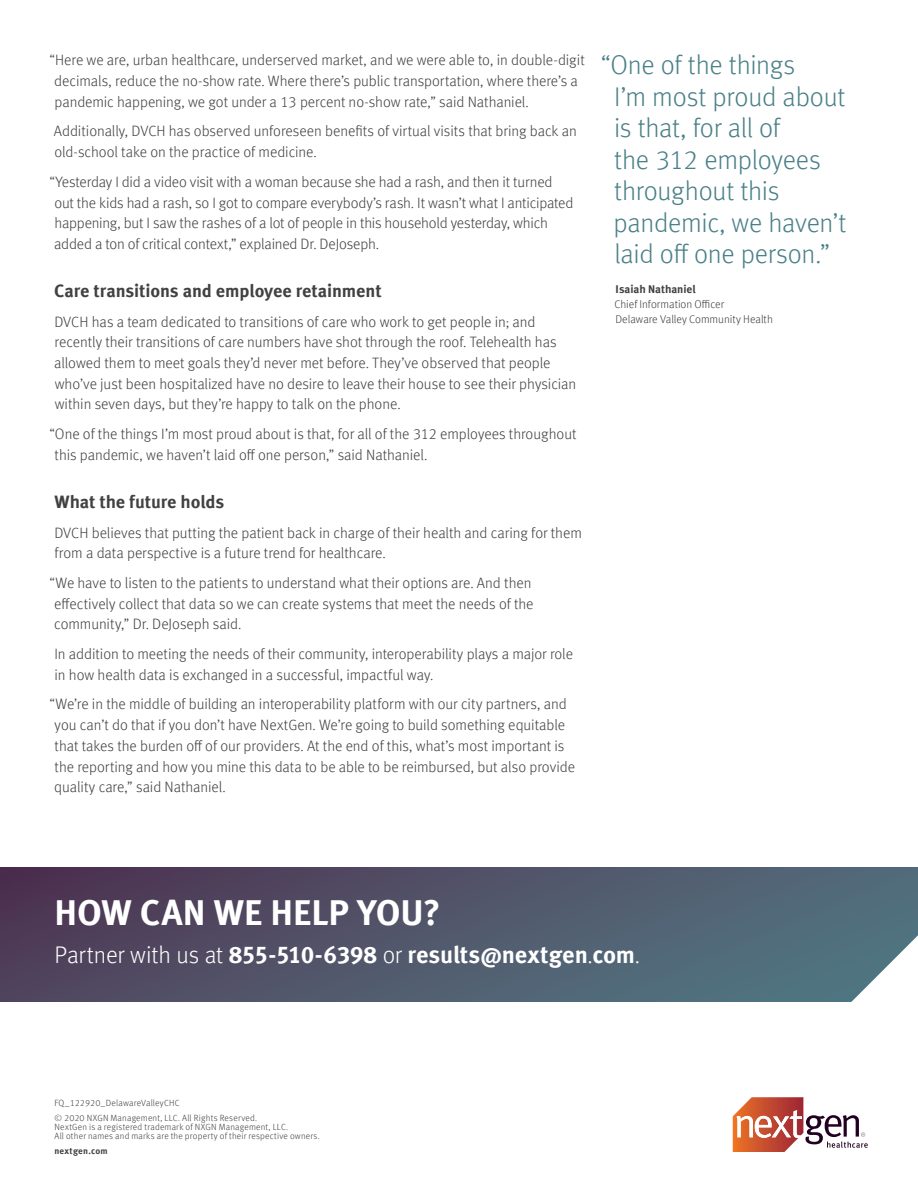
<style>
.page{position:relative;width:918px;height:1188px;background:#fff}
.page>*{position:absolute;margin:0;border:0;box-sizing:border-box;transform-origin:0 0}
.t1{font:700 36px "Meta Offc";color:#fff}
.t2{font:300 27px/31.5px "Meta Offc";letter-spacing:-.01em;color:#4a8088}
.t3{font:700 24px "Meta Offc";letter-spacing:-.01em;color:#fff}
.t4{font:700 18px "Meta Offc";letter-spacing:-.005em;color:#414042}
.t5{font:300 15px/20.7px "Meta Offc";letter-spacing:-.005em;color:#414042}
.t6{font:300 11.25px/15px "Meta Offc";color:#414042}
.t7{font:700 11.25px "Meta Offc";letter-spacing:-.005em;color:#414042}
.t8{font:300 9px/15px "Meta Offc";letter-spacing:.02em;color:#414042}
.t9{font:700 9px "Meta Offc";letter-spacing:.025em;color:#414042}
.s1{font-weight:300}
</style>
<div class="page">
<svg style="left:733px;top:1097px;width:135px;height:55px"></svg>
<div style="left:0;top:867px;width:918px;height:135px;background:linear-gradient(to right,#4f3b57,#527480)"></div>
<svg style="left:850px;top:935px;width:68px;height:67px"></svg>
<p class="t5" style="left:54px;top:50px;width:532px;text-indent:-5px">“Here we are, urban healthcare, underserved market, and we were able to, in double-digit decimals, reduce the no-show rate. Where there’s public transportation, where there’s a pandemic happening, we got under a 13 percent no-show rate,” said Nathaniel.</p>
<p class="t5" style="left:54px;top:121px;width:524px">Additionally, DVCH has observed unforeseen benefits of virtual visits that bring back an old-school take on the practice of medicine.</p>
<p class="t5" style="left:54px;top:172px;width:521px;text-indent:-5px">“Yesterday I did a video visit with a woman because she had a rash, and then it turned out the kids had a rash, so I got to compare everybody’s rash. It wasn’t what I anticipated happening, but I saw the rashes of a lot of people in this household yesterday, which added a ton of critical context,” explained Dr. DeJoseph.</p>
<p class="t4" style="left:54px;top:280px;width:329px">Care transitions and employee retainment</p>
<p class="t5" style="left:54px;top:311px;width:524px">DVCH has a team dedicated to transitions of care who work to get people in; and recently their transitions of care numbers have shot through the roof. Telehealth has allowed them to meet goals they’d never met before. They’ve observed that people who’ve just been hospitalized have no desire to leave their house to see their physician within seven days, but they’re happy to talk on the phone.</p>
<p class="t5" style="left:55px;top:424px;width:523px;text-indent:-5px">“One of the things I’m most proud about is that, for all of the 312 employees throughout this pandemic, we haven’t laid off one person,” said Nathaniel.</p>
<p class="t4" style="left:54px;top:491px;width:171px">What the future holds</p>
<p class="t5" style="left:54px;top:522px;width:529px">DVCH believes that putting the patient back in charge of their health and caring for them from a data perspective is a future trend for healthcare.</p>
<p class="t5" style="left:54px;top:573px;width:481px;text-indent:-5px">“We have to listen to the patients to understand what their options are. And then effectively collect that data so we can create systems that meet the needs of the community,” Dr. DeJoseph said.</p>
<p class="t5" style="left:54px;top:644px;width:520px">In addition to meeting the needs of their community, interoperability plays a major role in how health data is exchanged in a successful, impactful way.</p>
<p class="t5" style="left:54px;top:694px;width:522px;text-indent:-5px">“We’re in the middle of building an interoperability platform with our city partners, and you can’t do that if you don’t have NextGen. We’re going to build something equitable that takes the burden off of our providers. At the end of this, what’s most important is the reporting and how you mine this data to be able to be reimbursed, but also provide quality care,” said Nathaniel.</p>
<h2 class="t2" style="left:613px;top:50px;width:234px;text-indent:-13px">“One of the things<br>I’m most proud about is that, for all of<br>the 312 employees throughout this pandemic, we haven’t laid off one person.”</h2>
<p class="t7" style="left:616px;top:283px;width:82px">Isaiah Nathaniel</p>
<p class="t6" style="left:614px;top:297px;width:160px">Chief Information Officer<br>Delaware Valley Community Health</p>
<h1 class="t1" style="left:54px;top:891px;width:388px">HOW CAN WE HELP YOU?</h1>
<h3 class="t3" style="left:54px;top:940px;width:587px"><span class="s1">Partner with us at</span> 855-510-6398 <span class="s1">or</span> results@nextgen<span class="s1">.</span>com<span class="s1">.</span></h3>
<p class="t8" style="left:54px;top:1095px;width:204px">FQ_122920_DelawareValleyCHC<br>© 2020 NXGN Management, LLC. All Rights Reserved.</p>
<p class="t8" style="left:54px;top:1122px;width:267px;line-height:9px">NextGen is a registered trademark of NXGN Management, LLC.<br>All other names and marks are the property of their respective owners.</p>
<p class="t9" style="left:54px;top:1145px;width:55px">nextgen.com</p>
</div>
